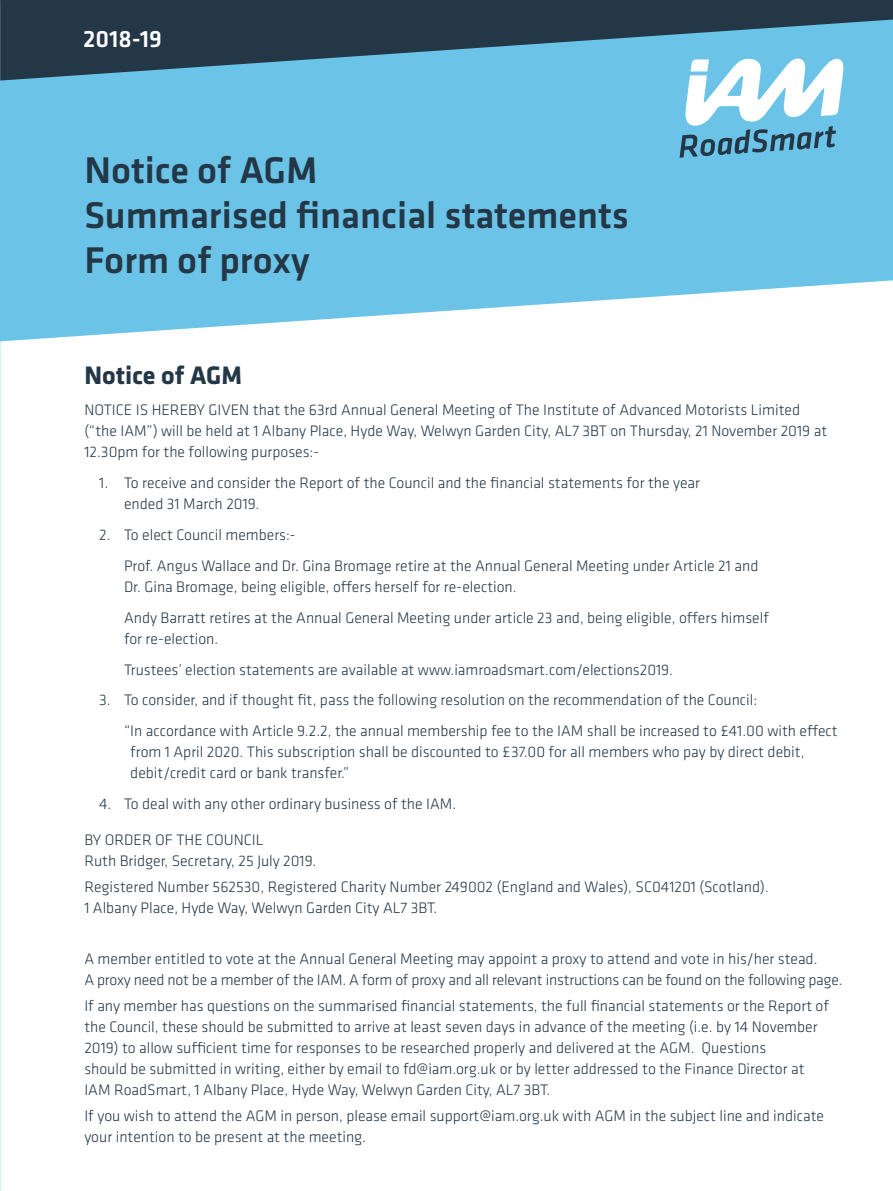
<style>
.page{position:relative;width:893px;height:1191px;background:#fff}
.page>*{position:absolute;margin:0;border:0;box-sizing:border-box;transform-origin:0 0}
.t1{font:500 38.5px/45px "Klavika";color:#243746}
.t2{font:700 26.25px "Klavika";color:#243746}
.t3{font:500 24.5px "Klavika";color:#fff}
.t4{font:300 15.75px/21px "Klavika";color:#243746}
</style>
<div class="page">
<svg style="left:0;top:81px;width:893px;height:260px;background:#7dcbea"></svg>
<svg style="left:680px;top:81px;width:163px;height:77px"></svg>
<svg style="left:0;top:0;width:893px;height:81px;background:#426e84"></svg>
<h3 class="t3" style="left:83px;top:22px;width:80px">2018-19</h3>
<h1 class="t1" style="left:84px;top:146px;width:546px">Notice of AGM<br>Summarised financial statements<br>Form of proxy</h1>
<h2 class="t2" style="left:84px;top:356px;width:159px">Notice of AGM</h2>
<p class="t4" style="left:84px;top:399px;width:744px">NOTICE IS HEREBY GIVEN that the 63rd Annual General Meeting of The Institute of Advanced Motorists Limited (“the IAM”) will be held at 1 Albany Place, Hyde Way, Welwyn Garden City, AL7 3BT on Thursday, 21 November 2019 at<br>12.30pm for the following purposes:-</p>
<p class="t4" style="left:124px;top:472px;width:578px;text-indent:-25px">1. To receive and consider the Report of the Council and the financial statements for the year ended 31 March 2019.</p>
<p class="t4" style="left:124px;top:519px;width:636px;line-height:31px;text-indent:-25px">2. To elect Council members:-<br>Prof. Angus Wallace and Dr. Gina Bromage retire at the Annual General Meeting under Article 21 and</p>
<p class="t4" style="left:124px;top:571px;width:646px;line-height:31px">Dr. Gina Bromage, being eligible, offers herself for re-election.<br>Andy Barratt retires at the Annual General Meeting under article 23 and, being eligible, offers himself</p>
<p class="t4" style="left:124px;top:622px;width:550px;line-height:31px">for re-election.<br>Trustees’ election statements are available at www.iamroadsmart.com/elections2019.</p>
<p class="t4" style="left:124px;top:684px;width:715px;line-height:31px;text-indent:-25px">3. To consider, and if thought fit, pass the following resolution on the recommendation of the Council:<br>“In accordance with Article 9.2.2, the annual membership fee to the IAM shall be increased to £41.00 with effect</p>
<p class="t4" style="left:130px;top:741px;width:676px">from 1 April 2020. This subscription shall be discounted to £37.00 for all members who pay by direct debit, debit/credit card or bank transfer.”</p>
<p class="t4" style="left:99px;top:793px;width:358px">4. To deal with any other ordinary business of the IAM.</p>
<p class="t4" style="left:84px;top:829px;width:234px">BY ORDER OF THE COUNCIL<br>Ruth Bridger, Secretary, 25 July 2019.</p>
<p class="t4" style="left:84px;top:876px;width:686px">Registered Number 562530, Registered Charity Number 249002 (England and Wales), SC041201 (Scotland).<br>1 Albany Place, Hyde Way, Welwyn Garden City AL7 3BT.</p>
<p class="t4" style="left:84px;top:948px;width:760px">A member entitled to vote at the Annual General Meeting may appoint a proxy to attend and vote in his/her stead.<br>A proxy need not be a member of the IAM. A form of proxy and all relevant instructions can be found on the following page.</p>
<p class="t4" style="left:84px;top:995px;width:746px">If any member has questions on the summarised financial statements, the full financial statements or the Report of the Council, these should be submitted to arrive at least seven days in advance of the meeting (i.e. by 14 November 2019) to allow sufficient time for responses to be researched properly and delivered at the AGM. Questions<br>should be submitted in writing, either by email to fd@iam.org.uk or by letter addressed to the Finance Director at IAM RoadSmart, 1 Albany Place, Hyde Way, Welwyn Garden City, AL7 3BT.</p>
<p class="t4" style="left:84px;top:1105px;width:741px">If you wish to attend the AGM in person, please email support@iam.org.uk with AGM in the subject line and indicate your intention to be present at the meeting.</p>
</div>
